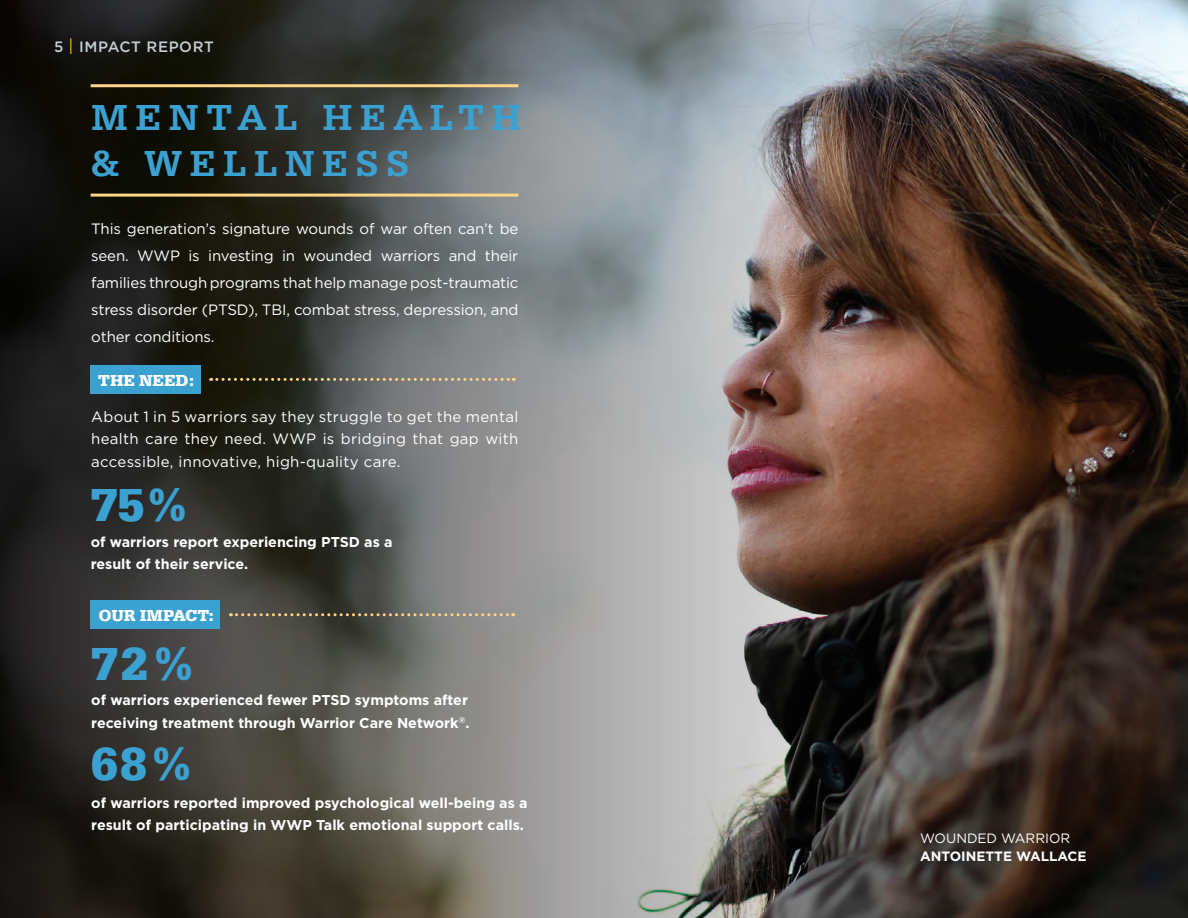
<style>
.page{position:relative;width:1188px;height:918px;background:#fff}
.page>*{position:absolute;margin:0;border:0;box-sizing:border-box;transform-origin:0 0}
.t1{font:700 48px/99.6px "Serifa";color:#3ba1d1}
.t2{font:500 37.5px/46.5px "Serifa";letter-spacing:.2em;color:#3ba1d1}
.t3{font:700 16.5px "Serifa";color:#fff}
.t4{font:15px/27px "Gotham";letter-spacing:-.01em;color:#fff;text-align:justify}
.t5{font:500 15px "Gotham";letter-spacing:.04em;color:#c5ced3}
.t6{font:700 14.25px/22.5px "Gotham";color:#fff}
.t7{font:700 13.5px "Gotham";color:#fff}
.t8{font:13.5px "Gotham";color:#fff}
</style>
<div class="page">
<img style="left:948px;top:0;width:240px;height:918px">
<img style="left:0;top:0;width:948px;height:918px">
<hr style="left:91px;top:84px;width:427px;height:3px;background:#fed585">
<hr style="left:91px;top:194px;width:427px;height:3px;background:#fed585">
<svg style="left:70px;top:38px;width:2px;height:16px"></svg>
<div style="left:91px;top:600px;width:129px;height:29px;background:#3ba1d1"></div>
<svg style="left:230px;top:613px;width:284px;height:3px"></svg>
<div style="left:91px;top:365px;width:110px;height:29px;background:#3ba1d1"></div>
<svg style="left:211px;top:378px;width:303px;height:3px"></svg>
<p class="t5" style="left:54px;top:38px;width:161px">5 IMPACT REPORT</p>
<h2 class="t2" style="left:91px;top:94px;width:432px">MENTAL HEALTH &amp; WELLNESS</h2>
<p class="t4" style="left:91px;top:215px;width:429px">This generation’s signature wounds of war often can’t be seen. WWP is investing in wounded warriors and their families through programs that help manage post-traumatic stress disorder (PTSD), TBI, combat stress, depression, and other conditions.</p>
<p class="t3" style="left:98px;top:371px;width:97px">THE NEED:</p>
<p class="t4" style="left:91px;top:405px;width:429px;line-height:22.5px">About 1 in 5 warriors say they struggle to get the mental health care they need. WWP is bridging that gap with accessible, innovative, high-quality care.</p>
<h1 class="t1" style="left:91px;top:456px;width:101px">75%</h1>
<p class="t6" style="left:91px;top:530px;width:303px">of warriors report experiencing PTSD as a result of their service.</p>
<p class="t3" style="left:99px;top:605px;width:116px">OUR IMPACT:</p>
<h1 class="t1" style="left:91px;top:614px;width:107px">72%<br>68%</h1>
<p class="t6" style="left:91px;top:689px;width:380px">of warriors experienced fewer PTSD symptoms after receiving treatment through Warrior Care Network<sup>®</sup>.</p>
<p class="t6" style="left:91px;top:791px;width:438px">of warriors reported improved psychological well-being as a result of participating in WWP Talk emotional support calls.</p>
<p class="t8" style="left:920px;top:830px;width:152px">WOUNDED WARRIOR</p>
<p class="t7" style="left:920px;top:848px;width:168px">ANTOINETTE WALLACE</p>
</div>
